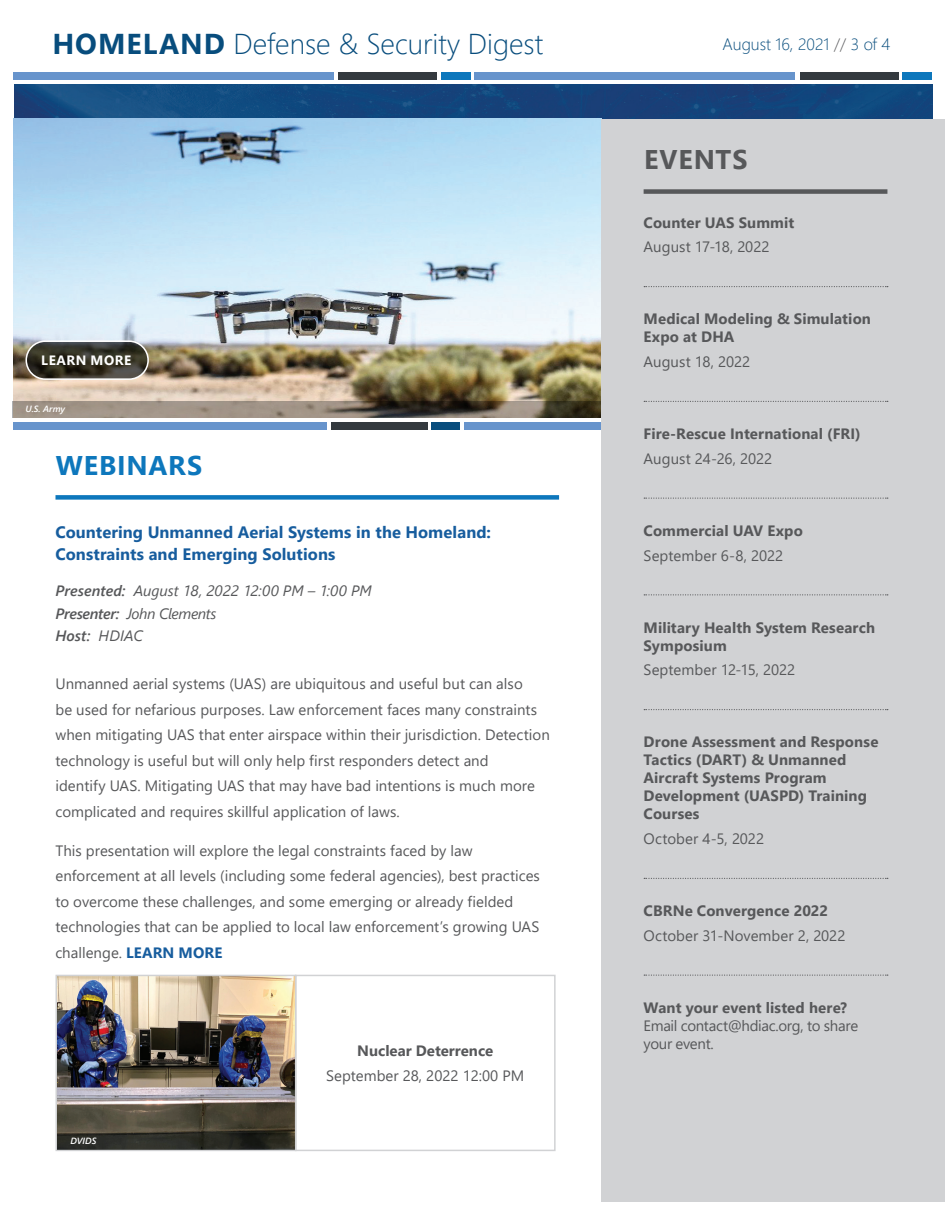
<style>
.page{position:relative;width:945px;height:1215px;background:#fff}
.page>*{position:absolute;margin:0;border:0;box-sizing:border-box;transform-origin:0 0}
.t1{font:300 28.65px "Segoe UI";color:#084d7d}
.t2{font:700 27px "Segoe UI";letter-spacing:.025em;color:#0d77bc}
.t3{font:700 27px "Segoe UI";letter-spacing:.035em;color:#57585a}
.t4{font:700 16.5px/22.5px "Segoe UI";letter-spacing:.005em;color:#175d9e}
.t5{font:300 16.5px "Segoe UI";color:#084d7d}
.t6{font:15px/25.5px "Segoe UI";color:#57585a}
.t7{font:700 15px/18px "Segoe UI";letter-spacing:.01em;color:#57585a}
.t8{font:italic 15px/22.5px "Segoe UI";letter-spacing:-.01em;color:#57585a}
.t9{font:15px/18px "Segoe UI";letter-spacing:-.02em;color:#57585a}
.t10{font:700 13.5px "Segoe UI";letter-spacing:.035em;color:#fff}
.t11{font:italic 600 9px "Segoe UI";color:#fff}
.s1{font-weight:700}
.s2{color:#57585a}
.s3{font-weight:600}
.s4{font-weight:700;color:#175d9e}
</style>
<div class="page">
<img style="left:14px;top:84px;width:918px;height:35px">
<img style="left:13px;top:119px;width:588px;height:282px">
<div style="left:13px;top:422px;width:313px;height:7px;background:#6794cc"></div>
<div style="left:331px;top:422px;width:96px;height:7px;background:#343a3f"></div>
<div style="left:431px;top:422px;width:29px;height:7px;background:#084d7d"></div>
<div style="left:464px;top:422px;width:137px;height:7px;background:#6794cc"></div>
<svg style="left:26px;top:341px;width:122px;height:38px;background:#363429"></svg>
<div style="left:26px;top:340px;width:123px;height:40px;border:2px solid #fff;border-radius:19px"></div>
<svg style="left:12px;top:401px;width:589px;height:16px;background:#7d7266"></svg>
<div style="left:55px;top:495px;width:504px;height:5px;background:#0d77bc"></div>
<div style="left:601px;top:119px;width:344px;height:1083px;background:#d1d2d4"></div>
<div style="left:644px;top:189px;width:243px;height:5px;background:#57585a"></div>
<svg style="left:644px;top:286px;width:244px;height:1px"></svg>
<svg style="left:644px;top:401px;width:244px;height:1px"></svg>
<svg style="left:644px;top:498px;width:244px;height:1px"></svg>
<svg style="left:644px;top:594px;width:244px;height:1px"></svg>
<svg style="left:644px;top:709px;width:244px;height:1px"></svg>
<svg style="left:644px;top:878px;width:244px;height:1px"></svg>
<svg style="left:644px;top:975px;width:244px;height:1px"></svg>
<img style="left:55px;top:974px;width:239px;height:177px">
<svg style="left:294px;top:974px;width:262px;height:178px"></svg>
<svg style="left:57px;top:1133px;width:238px;height:17px;background:#2c2c26"></svg>
<div style="left:13px;top:72px;width:321px;height:8px;background:#6794cc"></div>
<div style="left:338px;top:72px;width:99px;height:8px;background:#343a3f"></div>
<div style="left:441px;top:72px;width:30px;height:8px;background:#0d77bc"></div>
<div style="left:474px;top:72px;width:321px;height:8px;background:#6794cc"></div>
<div style="left:800px;top:72px;width:99px;height:8px;background:#343a3f"></div>
<div style="left:902px;top:72px;width:30px;height:8px;background:#0d77bc"></div>
<h1 class="t1" style="left:52px;top:17px;width:492px"><span class="s1">HOMELAND</span> Defense &amp; Security Digest</h1>
<p class="t5" style="left:723px;top:28px;width:169px">August 16, 2021 <span class="s2">//</span> 3 of 4</p>
<h2 class="t3" style="left:644px;top:134px;width:105px">EVENTS</h2>
<p class="t10" style="left:41px;top:348px;width:91px">LEARN MORE</p>
<p class="t11" style="left:26px;top:401px;width:41px">U.S. Army</p>
<h2 class="t2" style="left:56px;top:440px;width:148px">WEBINARS</h2>
<p class="t4" style="left:55px;top:519px;width:437px">Countering Unmanned Aerial Systems in the Homeland:<br>Constraints and Emerging Solutions</p>
<p class="t8" style="left:55px;top:577px;width:318px"><span class="s3">Presented:</span> August 18, 2022 12:00 PM – 1:00 PM<br><span class="s3">Presenter:</span> John Clements<br><span class="s3">Host:</span> HDIAC</p>
<p class="t6" style="left:55px;top:670px;width:496px">Unmanned aerial systems (UAS) are ubiquitous and useful but can also<br>be used for nefarious purposes. Law enforcement faces many constraints when mitigating UAS that enter airspace within their jurisdiction. Detection technology is useful but will only help first responders detect and<br>identify UAS. Mitigating UAS that may have bad intentions is much more complicated and requires skillful application of laws.</p>
<p class="t6" style="left:55px;top:836px;width:486px">This presentation will explore the legal constraints faced by law enforcement at all levels (including some federal agencies), best practices to overcome these challenges, and some emerging or already fielded technologies that can be applied to local law enforcement’s growing UAS challenge. <span class="s4">LEARN MORE</span></p>
<p class="t11" style="left:70px;top:1133px;width:27px">DVIDS</p>
<p class="t7" style="left:357px;top:1041px;width:138px">Nuclear Deterrence</p>
<p class="t6" style="left:326px;top:1061px;width:200px">September 28, 2022 12:00 PM</p>
<p class="t7" style="left:644px;top:212px;width:152px">Counter UAS Summit</p>
<p class="t6" style="left:644px;top:233px;width:127px">August 17-18, 2022</p>
<p class="t7" style="left:644px;top:309px;width:229px">Medical Modeling &amp; Simulation<br>Expo at DHA</p>
<p class="t6" style="left:644px;top:348px;width:108px">August 18, 2022</p>
<p class="t7" style="left:644px;top:424px;width:219px">Fire-Rescue International (FRI)</p>
<p class="t6" style="left:644px;top:444px;width:130px">August 24-26, 2022</p>
<p class="t7" style="left:644px;top:520px;width:161px">Commercial UAV Expo</p>
<p class="t6" style="left:644px;top:541px;width:141px">September 6-8, 2022</p>
<p class="t7" style="left:644px;top:617px;width:233px">Military Health System Research<br>Symposium</p>
<p class="t6" style="left:644px;top:656px;width:153px">September 12-15, 2022</p>
<p class="t7" style="left:644px;top:732px;width:236px">Drone Assessment and Response<br>Tactics (DART) &amp; Unmanned<br>Aircraft Systems Program<br>Development (UASPD) Training<br>Courses</p>
<p class="t6" style="left:644px;top:825px;width:122px">October 4-5, 2022</p>
<p class="t7" style="left:644px;top:901px;width:186px">CBRNe Convergence 2022</p>
<p class="t6" style="left:644px;top:921px;width:203px">October 31-November 2, 2022</p>
<p class="t7" style="left:644px;top:997px;width:205px">Want your event listed here?</p>
<p class="t9" style="left:644px;top:1015px;width:216px">Email contact@hdiac.org, to share your event.</p>
</div>
